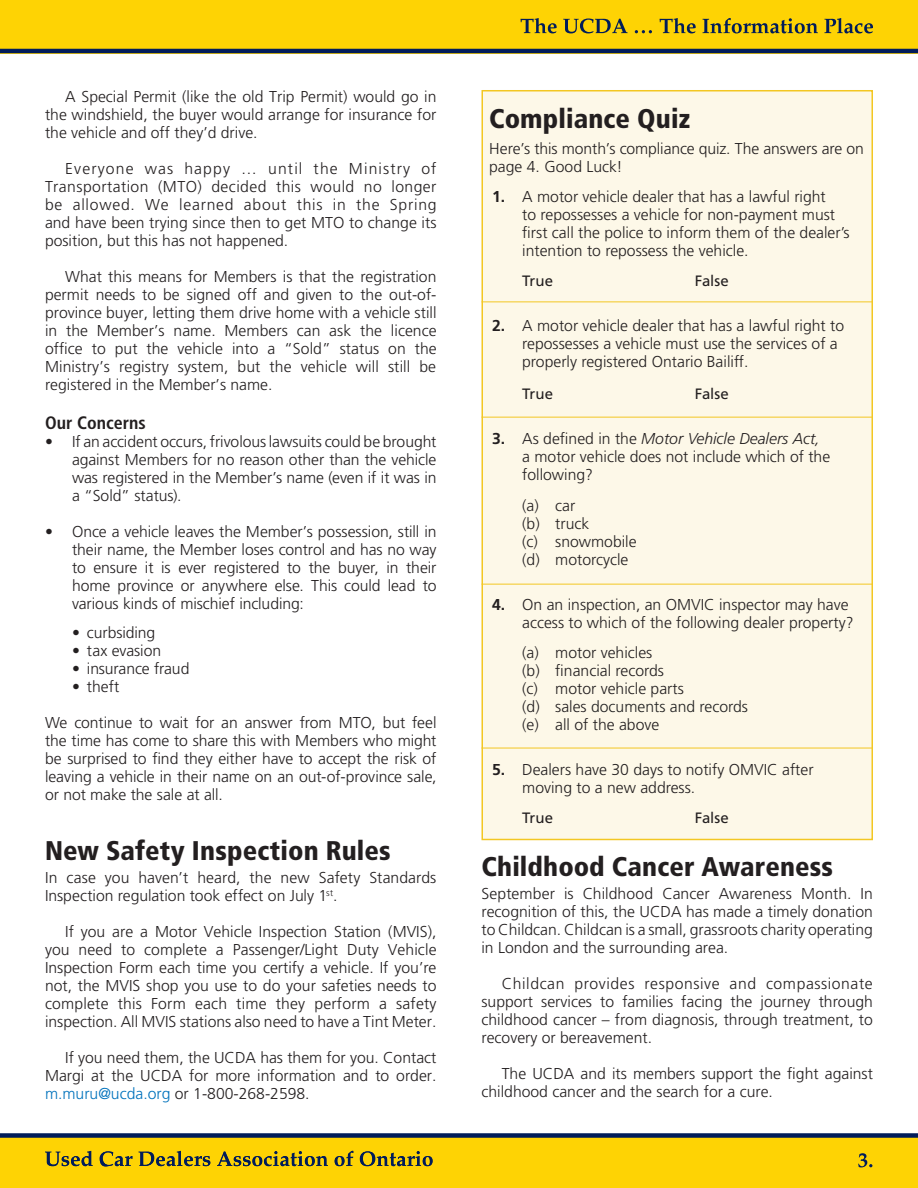
<style>
.page{position:relative;width:918px;height:1188px;background:#fff}
.page>*{position:absolute;margin:0;border:0;box-sizing:border-box;transform-origin:0 0}
.Heads_-_Story{font:900 condensed 27px "Frutiger LT Std";letter-spacing:.005em;color:#231f20}
.Heads_-_Sub{font:700 condensed 18px "Frutiger LT Std";color:#231f20}
.Body_Text{font:300 15.75px/18px "Frutiger LT Std";color:#231f20;text-align:justify}
.Body_Text_-_1st_Para{font:300 15.75px/18px "Frutiger LT Std";color:#231f20}
.Quiz{font:300 15.75px/18px "Frutiger LT Std";color:#231f20}
.Quizz_a__b__c{font:300 15.75px "Frutiger LT Std";color:#231f20}
.Body_Text_-_Indents{font:300 15.75px "Frutiger LT Std";letter-spacing:-.005em;color:#231f20}
.Quizz_a__b__c-2{font:300 15.75px "Frutiger LT Std";color:#222}
.Quiz-2{font:15px "Frutiger LT Std";color:#231f20}
.s1{color:#0072bc}
.s2{font-weight:700}
.s3{font-style:italic}
.s4{color:#231f20}
</style>
<div class="page">
<div style="left:0;top:1134px;width:918px;height:54px;background:#fed304"></div>
<div style="left:0;top:0;width:918px;height:54px;background:#fed304"></div>
<svg style="left:520px;top:18px;width:353px;height:15px"></svg>
<svg style="left:858px;top:1153px;width:14px;height:14px"></svg>
<svg style="left:45px;top:1151px;width:388px;height:16px"></svg>
<div style="left:0;top:1133px;width:918px;height:5px;background:#011c5a"></div>
<hr style="left:0;top:49px;width:918px;height:4px;background:#011c5a">
<div style="left:482px;top:90px;width:391px;height:750px;background:#fdf8e8;border:2px solid #f3c723"></div>
<hr style="left:482px;top:417px;width:391px;height:1px;background:#f3c723">
<hr style="left:482px;top:584px;width:391px;height:1px;background:#f3c723">
<hr style="left:482px;top:748px;width:391px;height:1px;background:#f3c723">
<hr style="left:482px;top:302px;width:391px;height:1px;background:#f3c723">
<p class="Body_Text" style="left:45px;top:88px;width:393px;text-indent:20px">A Special Permit (like the old Trip Permit) would go in the windshield, the buyer would arrange for insurance for the vehicle and off they’d drive.</p>
<p class="Body_Text" style="left:45px;top:160px;width:393px;text-indent:20px">Everyone was happy … until the Ministry of Transportation (MTO) decided this would no longer be allowed. We learned about this in the Spring and have been trying since then to get MTO to change its position, but this has not happened.</p>
<p class="Body_Text" style="left:45px;top:268px;width:393px;text-indent:20px">What this means for Members is that the registration permit needs to be signed off and given to the out-of&shy;province buyer, letting them drive home with a vehicle still in the Member’s name. Members can ask the licence office to put the vehicle into a “Sold” status on the Ministry’s registry system, but the vehicle will still be registered in the Member’s name.</p>
<p class="Heads_-_Sub" style="left:45px;top:412px;width:102px">Our Concerns</p>
<p class="Body_Text" style="left:72px;top:433px;width:366px;text-indent:-27px">• If an accident occurs, frivolous lawsuits could be brought against Members for no reason other than the vehicle was registered in the Member’s name (even if it was in a “Sold” status).</p>
<p class="Body_Text" style="left:72px;top:523px;width:366px;text-indent:-27px">• Once a vehicle leaves the Member’s possession, still in their name, the Member loses control and has no way to ensure it is ever registered to the buyer, in their home province or anywhere else. This could lead to various kinds of mischief including:</p>
<p class="Body_Text_-_Indents" style="left:72px;top:624px;width:85px">• curbsiding</p>
<p class="Body_Text_-_Indents" style="left:72px;top:642px;width:91px">• tax evasion</p>
<p class="Body_Text_-_Indents" style="left:72px;top:660px;width:119px">• insurance fraud</p>
<p class="Body_Text_-_Indents" style="left:72px;top:678px;width:49px">• theft</p>
<p class="Body_Text_-_1st_Para" style="left:45px;top:714px;width:393px;text-align:justify">We continue to wait for an answer from MTO, but feel the time has come to share this with Members who might be surprised to find they either have to accept the risk of leaving a vehicle in their name on an out-of-province sale, or not make the sale at all.</p>
<p class="Heads_-_Story" style="left:45px;top:834px;width:347px">New Safety Inspection Rules</p>
<p class="Body_Text_-_1st_Para" style="left:45px;top:869px;width:393px">In case you haven’t heard, the new Safety Standards<br>Inspection regulation took effect on July 1<sup>st</sup>.</p>
<p class="Body_Text" style="left:45px;top:923px;width:393px;text-indent:20px">If you are a Motor Vehicle Inspection Station (MVIS), you need to complete a Passenger/Light Duty Vehicle Inspection Form each time you certify a vehicle. If you’re not, the MVIS shop you use to do your safeties needs to complete this Form each time they perform a safety inspection. All MVIS stations also need to have a Tint Meter.</p>
<p class="Body_Text" style="left:45px;top:1049px;width:393px;text-indent:20px">If you need them, the UCDA has them for you. Contact Margi at the UCDA for more information and to order. <span class="s1">m.muru@ucda.org</span> or 1-800-268-2598.</p>
<p class="Heads_-_Story" style="left:489px;top:102px;width:203px">Compliance Quiz</p>
<p class="Body_Text_-_1st_Para" style="left:489px;top:140px;width:376px">Here’s this month’s compliance quiz. The answers are on page 4. Good Luck!</p>
<p class="Quiz" style="left:522px;top:188px;width:329px;text-indent:-30px"><span class="s2">1.</span> A motor vehicle dealer that has a lawful right<br>to repossesses a vehicle for non-payment must first call the police to inform them of the dealer’s intention to repossess the vehicle.</p>
<p class="Quiz-2" style="left:522px;top:272px;width:32px">True</p>
<p class="Quiz-2" style="left:695px;top:272px;width:36px">False</p>
<p class="Quiz" style="left:522px;top:317px;width:324px;text-indent:-30px"><span class="s2">2.</span> A motor vehicle dealer that has a lawful right to repossesses a vehicle must use the services of a properly registered Ontario Bailiff.</p>
<p class="Quiz-2" style="left:522px;top:385px;width:32px">True</p>
<p class="Quiz-2" style="left:695px;top:385px;width:36px">False</p>
<p class="Quiz" style="left:522px;top:430px;width:310px;text-indent:-30px"><span class="s2">3.</span> As defined in the <span class="s3">Motor Vehicle Dealers Act, </span>a motor vehicle does not include which of the following?</p>
<p class="Quizz_a__b__c" style="left:522px;top:497px;width:55px">(a) car</p>
<p class="Quizz_a__b__c" style="left:522px;top:515px;width:69px">(b) truck</p>
<p class="Quizz_a__b__c" style="left:522px;top:533px;width:116px">(c) snowmobile</p>
<p class="Quizz_a__b__c" style="left:522px;top:551px;width:108px">(d) motorcycle</p>
<p class="Quiz" style="left:522px;top:596px;width:333px;text-indent:-30px"><span class="s2">4.</span> On an inspection, an OMVIC inspector may have access to which of the following dealer property?</p>
<p class="Quizz_a__b__c" style="left:522px;top:644px;width:132px">(a) motor vehicles</p>
<p class="Quizz_a__b__c" style="left:522px;top:662px;width:143px">(b) financial records</p>
<p class="Quizz_a__b__c" style="left:522px;top:680px;width:163px">(c) motor vehicle parts</p>
<p class="Quizz_a__b__c-2" style="left:522px;top:698px;width:227px"><span class="s4">(d) sales</span> documents and records</p>
<p class="Quizz_a__b__c" style="left:522px;top:716px;width:139px">(e) all of the above</p>
<p class="Quiz" style="left:522px;top:761px;width:293px;text-indent:-30px"><span class="s2">5.</span> Dealers have 30 days to notify OMVIC after moving to a new address.</p>
<p class="Quiz-2" style="left:522px;top:809px;width:32px">True</p>
<p class="Quiz-2" style="left:695px;top:809px;width:36px">False</p>
<p class="Heads_-_Story" style="left:482px;top:850px;width:353px">Childhood Cancer Awareness</p>
<p class="Body_Text_-_1st_Para" style="left:482px;top:885px;width:393px;text-align:justify">September is Childhood Cancer Awareness Month. In recognition of this, the UCDA has made a timely donation to Childcan. Childcan is a small, grassroots charity operating in London and the surrounding area.</p>
<p class="Body_Text" style="left:482px;top:975px;width:393px;text-indent:20px">Childcan provides responsive and compassionate support services to families facing the journey through childhood cancer – from diagnosis, through treatment, to recovery or bereavement.</p>
<p class="Body_Text" style="left:482px;top:1065px;width:393px;text-indent:20px">The UCDA and its members support the fight against childhood cancer and the search for a cure.</p>
</div>
